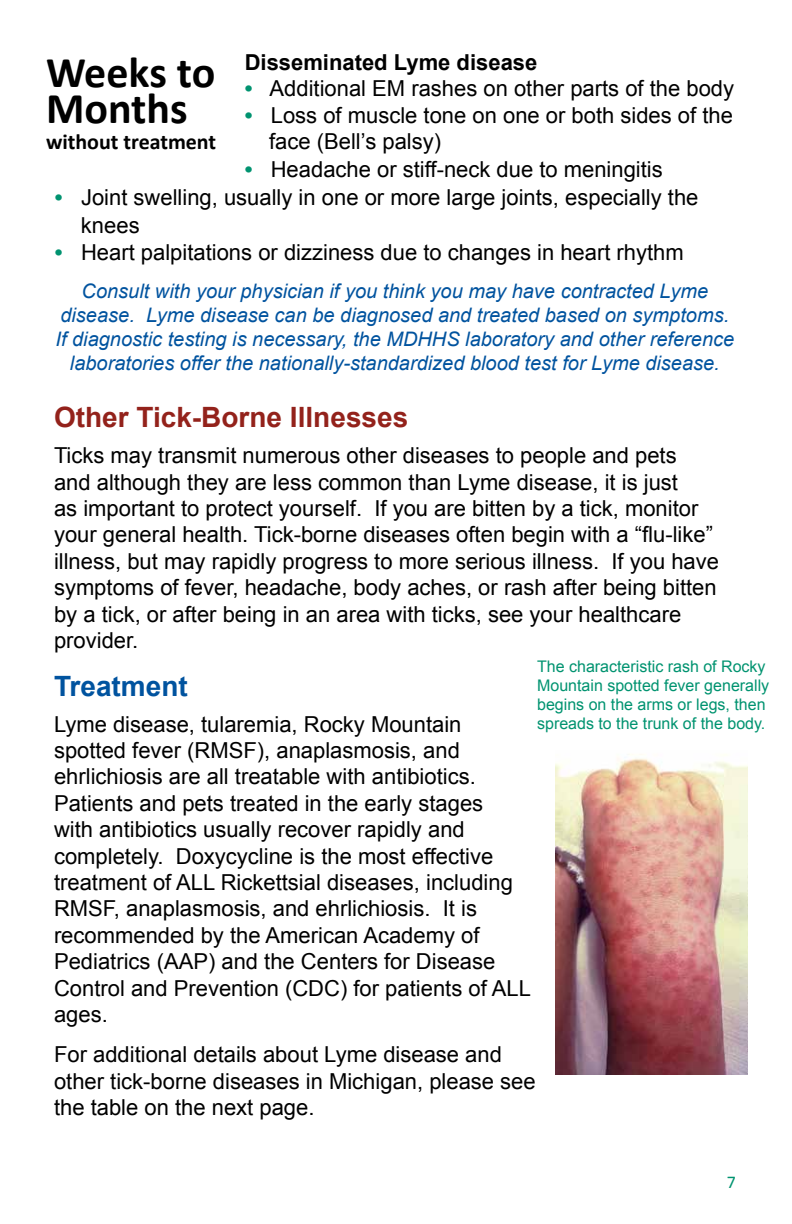
<style>
.page{position:relative;width:792px;height:1224px;background:#fff}
.page>*{position:absolute;margin:0;border:0;box-sizing:border-box;transform-origin:0 0}
.t1{font:700 44px/36px "Calibri";color:#000}
.t2{font:700 28px "Arial";color:#93221b}
.t3{font:700 28px "Arial";color:#00539f}
.t4{font:22px/26.4px "Arial";color:#000}
.t5{font:700 22px "Arial";color:#000}
.t6{font:700 22px "Calibri";color:#000}
.t7{font:italic 20px/24px "Arial";color:#00539f;text-align:center}
.t8{font:18px "Calibri";color:#009370}
.t9{font:16px/19.2px "Arial";color:#009370}
.s1{font-weight:700;color:#009370}
</style>
<div class="page">
<img style="left:555px;top:754px;width:193px;height:321px">
<p class="t5" style="left:245px;top:48px;width:294px">Disseminated Lyme disease</p>
<p class="t4" style="left:245px;top:76px;width:491px"><span class="s1">•</span> Additional EM rashes on other parts of the body</p>
<p class="t4" style="left:269px;top:102px;width:465px;text-indent:-24px"><span class="s1">•</span> Loss of muscle tone on one or both sides of the face (Bell’s palsy)</p>
<p class="t4" style="left:245px;top:157px;width:420px"><span class="s1">•</span> Headache or stiff-neck due to meningitis</p>
<p class="t4" style="left:81px;top:184px;width:619px;line-height:28px;text-indent:-26px"><span class="s1">•</span> Joint swelling, usually in one or more large joints, especially the knees</p>
<p class="t4" style="left:55px;top:239px;width:630px"><span class="s1">•</span> Heart palpitations or dizziness due to changes in heart rhythm</p>
<p class="t7" style="left:55px;top:279px;width:680px">Consult with your physician if you think you may have contracted Lyme disease. Lyme disease can be diagnosed and treated based on symptoms.<br>If diagnostic testing is necessary, the MDHHS laboratory and other reference laboratories offer the nationally‑standardized blood test for Lyme disease.</p>
<p class="t2" style="left:54px;top:399px;width:356px">Other Tick-Borne Illnesses</p>
<p class="t4" style="left:54px;top:443px;width:667px">Ticks may transmit numerous other diseases to people and pets<br>and although they are less common than Lyme disease, it is just<br>as important to protect yourself. If you are bitten by a tick, monitor your general health. Tick-borne diseases often begin with a “flu-like” illness, but may rapidly progress to more serious illness. If you have symptoms of fever, headache, body aches, or rash after being bitten by a tick, or after being in an area with ticks, see your healthcare provider.</p>
<p class="t3" style="left:54px;top:667px;width:135px">Treatment</p>
<p class="t4" style="left:54px;top:711px;width:478px">Lyme disease, tularemia, Rocky Mountain spotted fever (RMSF), anaplasmosis, and ehrlichiosis are all treatable with antibiotics.<br>Patients and pets treated in the early stages<br>with antibiotics usually recover rapidly and completely. Doxycycline is the most effective treatment of ALL Rickettsial diseases, including RMSF, anaplasmosis, and ehrlichiosis. It is recommended by the American Academy of Pediatrics (AAP) and the Centers for Disease Control and Prevention (CDC) for patients of ALL ages.</p>
<p class="t4" style="left:54px;top:1042px;width:483px">For additional details about Lyme disease and other tick-borne diseases in Michigan, please see the table on the next page.</p>
<h1 class="t1" style="left:46px;top:54px;width:171px">Weeks to<br>Months</h1>
<p class="t6" style="left:46px;top:128px;width:172px">without treatment</p>
<p class="t9" style="left:537px;top:657px;width:234px">The characteristic rash of Rocky<br>Mountain spotted fever generally begins on the arms or legs, then spreads to the trunk of the body.</p>
<p class="t8" style="left:727px;top:1171px;width:11px">7</p>
</div>
